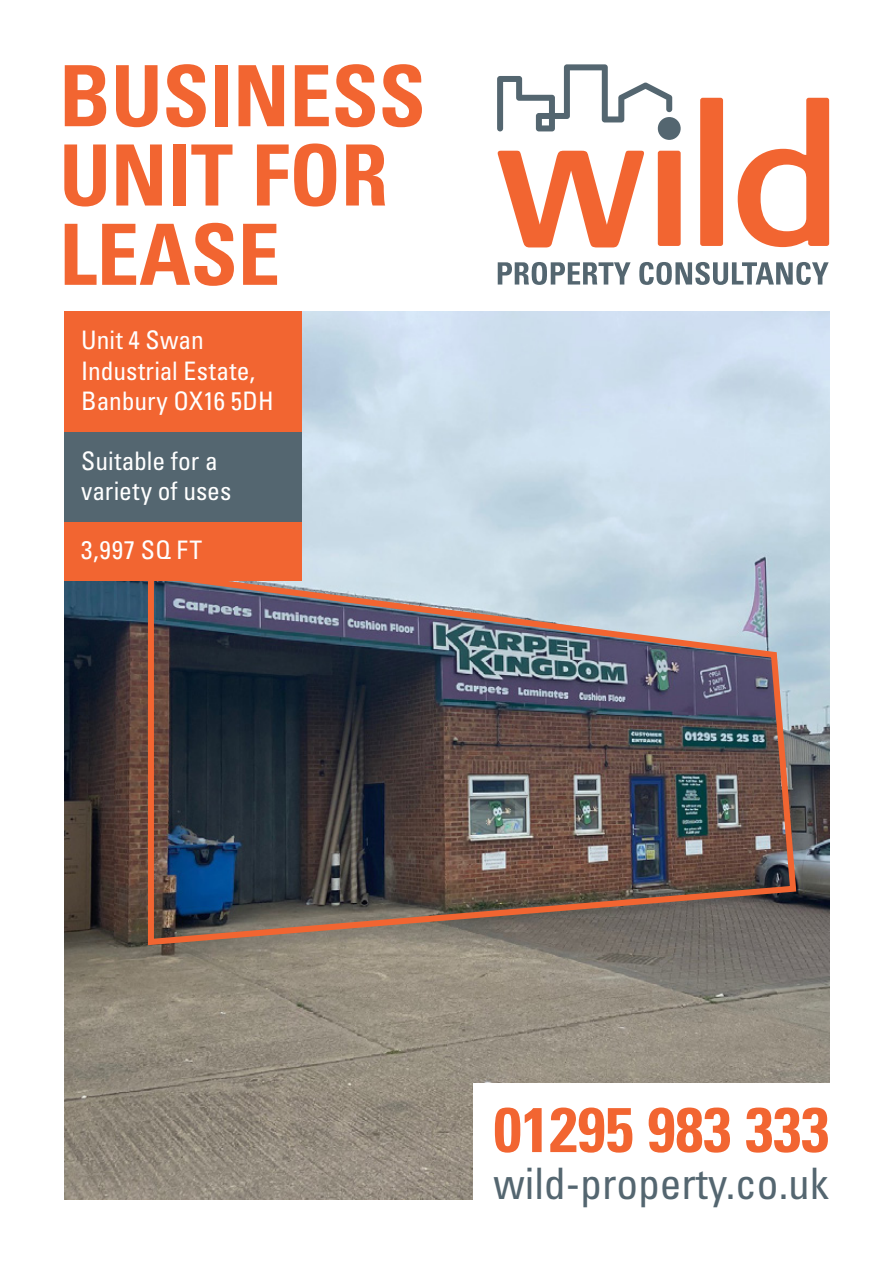
<style>
.page{position:relative;width:893px;height:1263px;background:#fff}
.page>*{position:absolute;margin:0;border:0;box-sizing:border-box;transform-origin:0 0}
.t1{font:700 condensed 84.6px/79.3px "Univers";color:#f26531}
.t2{font:700 condensed 63px "Univers";color:#f26531}
.t3{font:condensed 43.35px "Univers";color:#546670}
.t4{font:condensed 25.5px/30.6px "Univers";color:#fff}
</style>
<div class="page">
<img style="left:64px;top:311px;width:765px;height:888px">
<div style="left:64px;top:311px;width:238px;height:121px;background:#f26531"></div>
<div style="left:64px;top:521px;width:238px;height:59px;background:#f26531"></div>
<div style="left:64px;top:432px;width:238px;height:89px;background:#546670"></div>
<div style="left:473px;top:1083px;width:364px;height:132px;background:#fff"></div>
<svg style="left:498px;top:151px;width:146px;height:96px"></svg>
<div style="left:658px;top:151px;width:23px;height:95px;background:#f26531;border-radius:2px"></div>
<div style="left:700px;top:98px;width:23px;height:148px;background:#f26531;border-radius:2px"></div>
<svg style="left:738px;top:98px;width:91px;height:149px"></svg>
<svg style="left:498px;top:262px;width:133px;height:23px"></svg>
<svg style="left:639px;top:262px;width:190px;height:23px"></svg>
<svg style="left:497px;top:64px;width:175px;height:67px"></svg>
<div style="left:658px;top:117px;width:23px;height:23px;background:#546670;border-radius:50%"></div>
<img style="left:144px;top:567px;width:655px;height:381px">
<h1 class="t1" style="left:59px;top:55px;width:368px">BUSINESS<br>UNIT FOR<br>LEASE</h1>
<p class="t4" style="left:81px;top:324px;width:194px">Unit 4 Swan<br>Industrial Estate,<br>Banbury OX16 5DH</p>
<p class="t4" style="left:81px;top:444px;width:152px">Suitable for a variety of uses</p>
<p class="t4" style="left:81px;top:534px;width:122px">3,997 SQ FT</p>
<h2 class="t2" style="left:494px;top:1091px;width:337px">01295 983 333</h2>
<h3 class="t3" style="left:494px;top:1156px;width:337px">wild-property.co.uk</h3>
</div>
